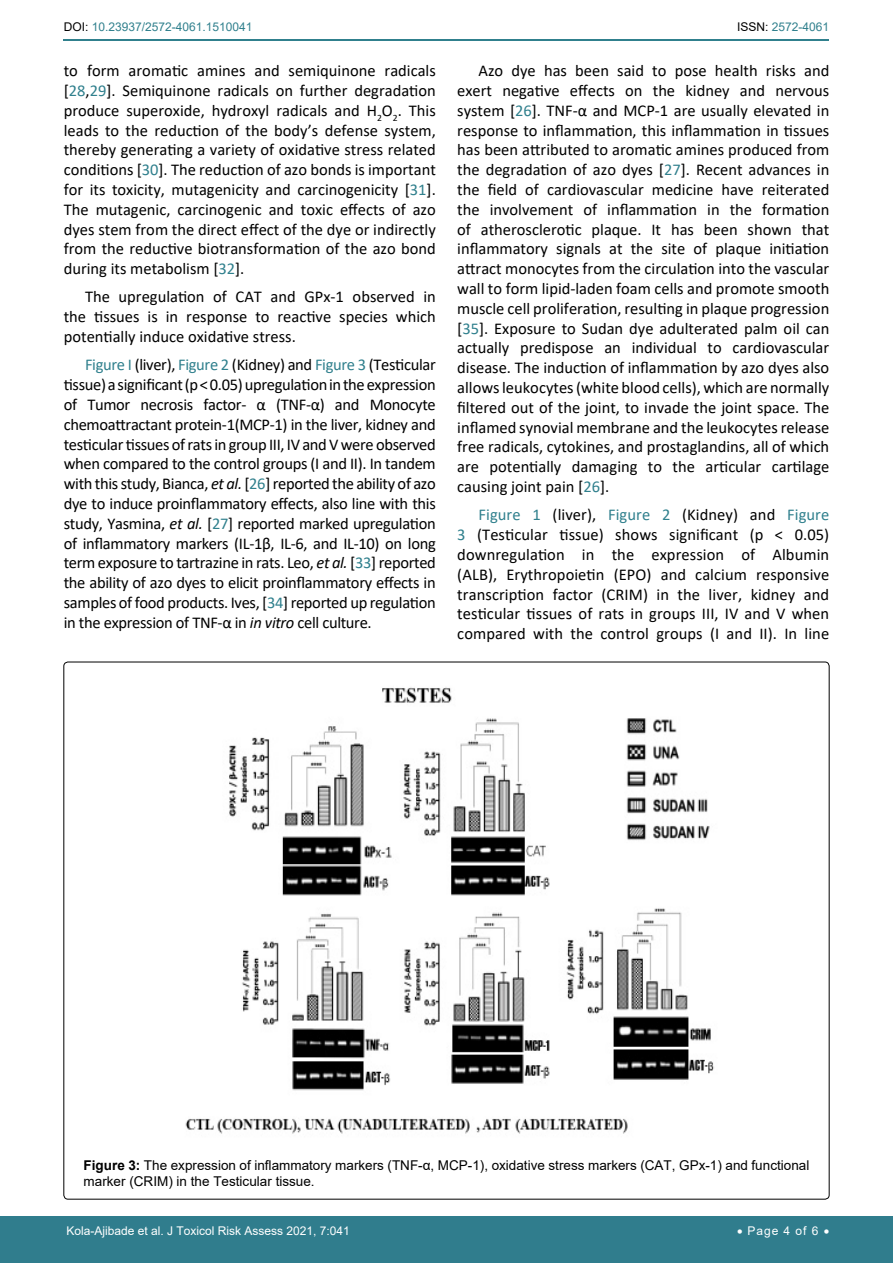
<style>
.page{position:relative;width:893px;height:1263px;background:#fff}
.page>*{position:absolute;margin:0;border:0;box-sizing:border-box;transform-origin:0 0}
.t1{font:16.5px/19.8px "Calibri";color:#000;text-align:justify}
.t2{font:13.5px/16.2px "Arial";color:#000}
.t3{font:12px "Arial";color:#fff}
.t4{font:12px "Arial";color:#30808d}
.s1{color:#000}
.s2{color:#30808d}
.s3{font-style:italic}
.s4{font-weight:700}
</style>
<div class="page">
<hr style="left:64px;top:40px;width:765px;height:1px;background:#30808d">
<div style="left:0;top:1217px;width:893px;height:46px;background:#307d8d"></div>
<img style="left:185px;top:687px;width:529px;height:447px">
<p class="t4" style="left:64px;top:19px;width:190px"><span class="s1">DOI:</span> 10.23937/2572-4061.1510041</p>
<p class="t4" style="left:737px;top:19px;width:94px"><span class="s1">ISSN:</span> 2572-4061</p>
<p class="t1" style="left:64px;top:60px;width:374px">to form aromatic amines and semiquinone radicals [<span class="s2">28</span>,<span class="s2">29</span>]. Semiquinone radicals on further degradation produce superoxide, hydroxyl radicals and H<sub>2</sub>O<sub>2</sub>. This leads to the reduction of the body’s defense system, thereby generating a variety of oxidative stress related conditions [<span class="s2">30</span>]. The reduction of azo bonds is important for its toxicity, mutagenicity and carcinogenicity [<span class="s2">31</span>].<br>The mutagenic, carcinogenic and toxic effects of azo dyes stem from the direct effect of the dye or indirectly from the reductive biotransformation of the azo bond during its metabolism [<span class="s2">32</span>].</p>
<p class="t1" style="left:64px;top:287px;width:374px;text-indent:21px">The upregulation of CAT and GPx-1 observed in the tissues is in response to reactive species which potentially induce oxidative stress.</p>
<p class="t1" style="left:64px;top:355px;width:374px;text-indent:21px"><span class="s2">Figure I</span> (liver), <span class="s2">Figure 2</span> (Kidney) and <span class="s2">Figure 3</span> (Testicular tissue) a significant (p &lt; 0.05) upregulation in the expression of Tumor necrosis factor- α (TNF-α) and Monocyte chemoattractant protein-1(MCP-1) in the liver, kidney and testicular tissues of rats in group III, IV and V were observed when compared to the control groups (I and II). In tandem with this study, Bianca, <span class="s3">et al.</span> [<span class="s2">26</span>] reported the ability of azo dye to induce proinflammatory effects, also line with this study, Yasmina, <span class="s3">et al.</span> [<span class="s2">27</span>] reported marked upregulation of inflammatory markers (IL-1β, IL-6, and IL-10) on long term exposure to tartrazine in rats. Leo, <span class="s3">et al.</span> [<span class="s2">33</span>] reported the ability of azo dyes to elicit proinflammatory effects in samples of food products. Ives, [<span class="s2">34</span>] reported up regulation in the expression of TNF-α in <span class="s3">in vitro</span> cell culture.</p>
<p class="t1" style="left:457px;top:60px;width:374px;text-indent:21px">Azo dye has been said to pose health risks and exert negative effects on the kidney and nervous system [<span class="s2">26</span>]. TNF-α and MCP-1 are usually elevated in response to inflammation, this inflammation in tissues has been attributed to aromatic amines produced from the degradation of azo dyes [<span class="s2">27</span>]. Recent advances in the field of cardiovascular medicine have reiterated the involvement of inflammation in the formation of atherosclerotic plaque. It has been shown that inflammatory signals at the site of plaque initiation attract monocytes from the circulation into the vascular wall to form lipid-laden foam cells and promote smooth muscle cell proliferation, resulting in plaque progression [<span class="s2">35</span>]. Exposure to Sudan dye adulterated palm oil can actually predispose an individual to cardiovascular disease. The induction of inflammation by azo dyes also allows leukocytes (white blood cells), which are normally filtered out of the joint, to invade the joint space. The inflamed synovial membrane and the leukocytes release free radicals, cytokines, and prostaglandins, all of which are potentially damaging to the articular cartilage causing joint pain [<span class="s2">26</span>].</p>
<p class="t1" style="left:457px;top:504px;width:374px;text-indent:21px"><span class="s2">Figure 1</span> (liver), <span class="s2">Figure 2</span> (Kidney) and <span class="s2">Figure 3</span> (Testicular tissue) shows significant (p &lt; 0.05) downregulation in the expression of Albumin (ALB), Erythropoietin (EPO) and calcium responsive transcription factor (CRIM) in the liver, kidney and testicular tissues of rats in groups III, IV and V when compared with the control groups (I and II). In line</p>
<p class="t2" style="left:84px;top:1157px;width:727px"><span class="s4">Figure 3:</span> The expression of inflammatory markers (TNF-α, MCP-1), oxidative stress markers (CAT, GPx-1) and functional marker (CRIM) in the Testicular tissue.</p>
<p class="t3" style="left:66px;top:1223px;width:285px">Kola-Ajibade et al. J Toxicol Risk Assess 2021, 7:041</p>
<p class="t3" style="left:737px;top:1223px;width:94px">• Page 4 of 6 •</p>
</div>
